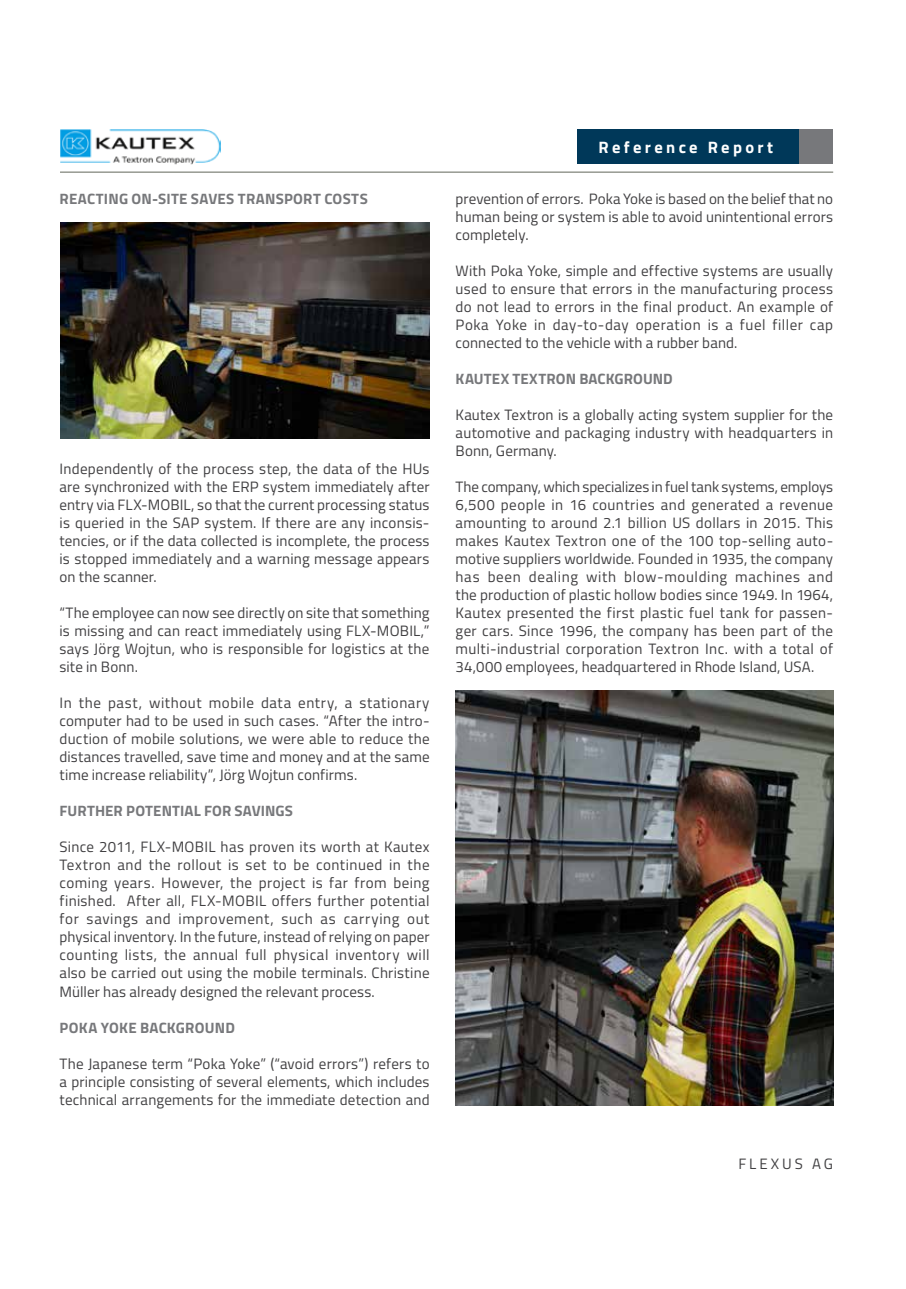
<style>
.page{position:relative;width:906px;height:1289px;background:#fff}
.page>*{position:absolute;margin:0;border:0;box-sizing:border-box;transform-origin:0 0}
.t1{font:700 16.5px "Titillium Web";letter-spacing:.205em;color:#fff}
.t2{font:15px/18px "Titillium Web";letter-spacing:.01em;color:#414042;text-align:justify}
.t3{font:700 15px "Titillium Web";letter-spacing:.01em;color:#77787b}
.t4{font:15px "Titillium Web";letter-spacing:.2em;color:#414042}
</style>
<div class="page">
<hr style="left:60px;top:171px;width:773px;height:2px;background:#73776c">
<img style="left:60px;top:129px;width:160px;height:35px">
<img style="left:455px;top:690px;width:378px;height:415px">
<img style="left:60px;top:222px;width:369px;height:216px">
<div style="left:798px;top:129px;width:35px;height:34px;background:#77787b"></div>
<div style="left:577px;top:129px;width:221px;height:34px;background:#003859"></div>
<p class="t3" style="left:60px;top:187px;width:310px">REACTING ON-SITE SAVES TRANSPORT COSTS</p>
<p class="t2" style="left:60px;top:459px;width:371px">Independently of the process step, the data of the HUs are synchronized with the ERP system immediately after entry via FLX-MOBIL, so that the current processing status is queried in the SAP system. If there are any inconsis&shy;tencies, or if the data collected is incomplete, the process is stopped immediately and a warning message appears on the scanner.</p>
<p class="t2" style="left:60px;top:603px;width:371px">“The employee can now see directly on site that something is missing and can react immediately using FLX-MOBIL,” says Jörg Wojtun, who is responsible for logistics at the site in Bonn.</p>
<p class="t2" style="left:60px;top:693px;width:371px">In the past, without mobile data entry, a stationary computer had to be used in such cases. “After the intro&shy;duction of mobile solutions, we were able to reduce the distances travelled, save time and money and at the same time increase reliability”, Jörg Wojtun confirms.</p>
<p class="t3" style="left:60px;top:799px;width:235px">FURTHER POTENTIAL FOR SAVINGS</p>
<p class="t2" style="left:60px;top:837px;width:372px">Since 2011, FLX-MOBIL has proven its worth at Kautex Textron and the rollout is set to be continued in the coming years. However, the project is far from being finished. After all, FLX-MOBIL offers further potential for savings and improvement, such as carrying out physical inventory. In the future, instead of relying on paper counting lists, the annual full physical inventory will also be carried out using the mobile terminals. Christine Müller has already designed the relevant process.</p>
<p class="t3" style="left:60px;top:1015px;width:177px">POKA YOKE BACKGROUND</p>
<p class="t2" style="left:60px;top:1053px;width:371px">The Japanese term “Poka Yoke” (“avoid errors”) refers to a principle consisting of several elements, which includes technical arrangements for the immediate detection and</p>
<p class="t1" style="left:598px;top:134px;width:176px">Reference Report</p>
<p class="t2" style="left:455px;top:189px;width:379px">prevention of errors. Poka Yoke is based on the belief that no human being or system is able to avoid unintentional errors completely.</p>
<p class="t2" style="left:455px;top:261px;width:379px">With Poka Yoke, simple and effective systems are usually used to ensure that errors in the manufacturing process do not lead to errors in the final product. An example of Poka Yoke in day-to-day operation is a fuel filler cap connected to the vehicle with a rubber band.</p>
<p class="t3" style="left:455px;top:367px;width:219px">KAUTEX TEXTRON BACKGROUND</p>
<p class="t2" style="left:455px;top:405px;width:379px">Kautex Textron is a globally acting system supplier for the automotive and packaging industry with headquarters in Bonn, Germany.</p>
<p class="t2" style="left:455px;top:477px;width:379px">The company, which specializes in fuel tank systems, employs 6,500 people in 16 countries and generated a revenue amounting to around 2.1 billion US dollars in 2015. This makes Kautex Textron one of the 100 top-selling auto&shy;motive suppliers worldwide. Founded in 1935, the company has been dealing with blow-moulding machines and the production of plastic hollow bodies since 1949. In 1964, Kautex presented the first plastic fuel tank for passen&shy;ger cars. Since 1996, the company has been part of the multi-industrial corporation Textron Inc. with a total of 34,000 employees, headquartered in Rhode Island, USA.</p>
<p class="t4" style="left:738px;top:1152px;width:96px">FLEXUS AG</p>
</div>
